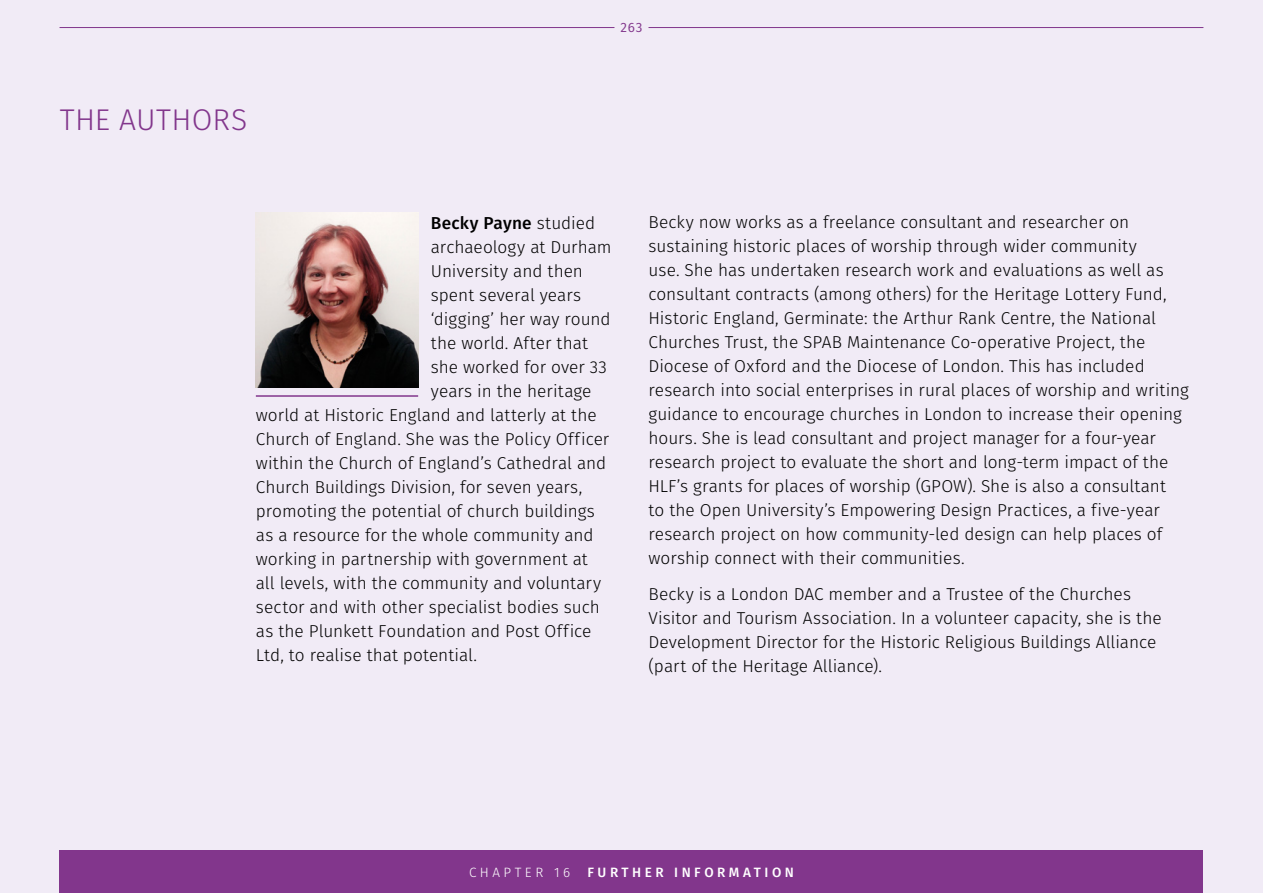
<style>
.page{position:relative;width:1263px;height:893px;background:#f1ebf6}
.page>*{position:absolute;margin:0;border:0;box-sizing:border-box;transform-origin:0 0}
.t1{font:300 30px "Fira Sans";letter-spacing:.01em;color:#82368c}
.t2{font:300 17.25px/24px "Fira Sans";color:#000}
.t3{font:500 17.25px "Fira Sans";letter-spacing:.01em;color:#000}
.t4{font:500 13.5px "Fira Sans";letter-spacing:.26em;color:#fff}
.t5{font:300 13.5px "Fira Sans";letter-spacing:.26em;color:#fff}
.t6{font:13.5px "Fira Sans";color:#82368c}
.s1{font-weight:300}
</style>
<div class="page">
<img style="left:256px;top:213px;width:162px;height:175px">
<hr style="left:256px;top:395px;width:162px;height:2px;background:#82368c">
<hr style="left:60px;top:27px;width:554px;height:1px;background:#82368c">
<hr style="left:648px;top:27px;width:555px;height:1px;background:#82368c">
<div style="left:60px;top:850px;width:1143px;height:43px;background:#82368c"></div>
<h1 class="t1" style="left:60px;top:98px;width:189px">THE AUTHORS</h1>
<p class="t6" style="left:620px;top:17px;width:23px">263</p>
<p class="t3" style="left:431px;top:209px;width:166px">Becky Payne <span class="s1">studied</span></p>
<p class="t2" style="left:431px;top:235px;width:182px">archaeology at Durham</p>
<p class="t2" style="left:431px;top:259px;width:154px">University and then</p>
<p class="t2" style="left:431px;top:283px;width:152px">spent several years</p>
<p class="t2" style="left:431px;top:307px;width:181px">‘digging’ her way round</p>
<p class="t2" style="left:431px;top:331px;width:158px">the world. After that</p>
<p class="t2" style="left:431px;top:355px;width:178px">she worked for over 33</p>
<p class="t2" style="left:431px;top:379px;width:162px">years in the heritage</p>
<p class="t2" style="left:256px;top:403px;width:342px">world at Historic England and latterly at the</p>
<p class="t2" style="left:256px;top:427px;width:355px">Church of England. She was the Policy Officer</p>
<p class="t2" style="left:256px;top:451px;width:352px">within the Church of England’s Cathedral and</p>
<p class="t2" style="left:256px;top:475px;width:328px">Church Buildings Division, for seven years,</p>
<p class="t2" style="left:256px;top:499px;width:340px">promoting the potential of church buildings</p>
<p class="t2" style="left:256px;top:523px;width:339px">as a resource for the whole community and</p>
<p class="t2" style="left:256px;top:547px;width:333px">working in partnership with government at</p>
<p class="t2" style="left:256px;top:571px;width:347px">all levels, with the community and voluntary</p>
<p class="t2" style="left:256px;top:595px;width:346px">sector and with other specialist bodies such</p>
<p class="t2" style="left:256px;top:619px;width:337px">as the Plunkett Foundation and Post Office</p>
<p class="t2" style="left:256px;top:643px;width:223px">Ltd, to realise that potential.</p>
<p class="t2" style="left:648px;top:210px;width:542px">Becky now works as a freelance consultant and researcher on sustaining historic places of worship through wider community<br>use. She has undertaken research work and evaluations as well as consultant contracts (among others) for the Heritage Lottery Fund, Historic England, Germinate: the Arthur Rank Centre, the National Churches Trust, the SPAB Maintenance Co-operative Project, the Diocese of Oxford and the Diocese of London. This has included research into social enterprises in rural places of worship and writing guidance to encourage churches in London to increase their opening hours. She is lead consultant and project manager for a four-year research project to evaluate the short and long-term impact of the HLF’s grants for places of worship (GPOW). She is also a consultant<br>to the Open University’s Empowering Design Practices, a five-year research project on how community-led design can help places of worship connect with their communities.</p>
<p class="t2" style="left:648px;top:582px;width:515px">Becky is a London DAC member and a Trustee of the Churches Visitor and Tourism Association. In a volunteer capacity, she is the Development Director for the Historic Religious Buildings Alliance (part of the Heritage Alliance).</p>
<p class="t5" style="left:469px;top:862px;width:103px">CHAPTER 16</p>
<p class="t4" style="left:587px;top:861px;width:208px">FURTHER INFORMATION</p>
</div>
